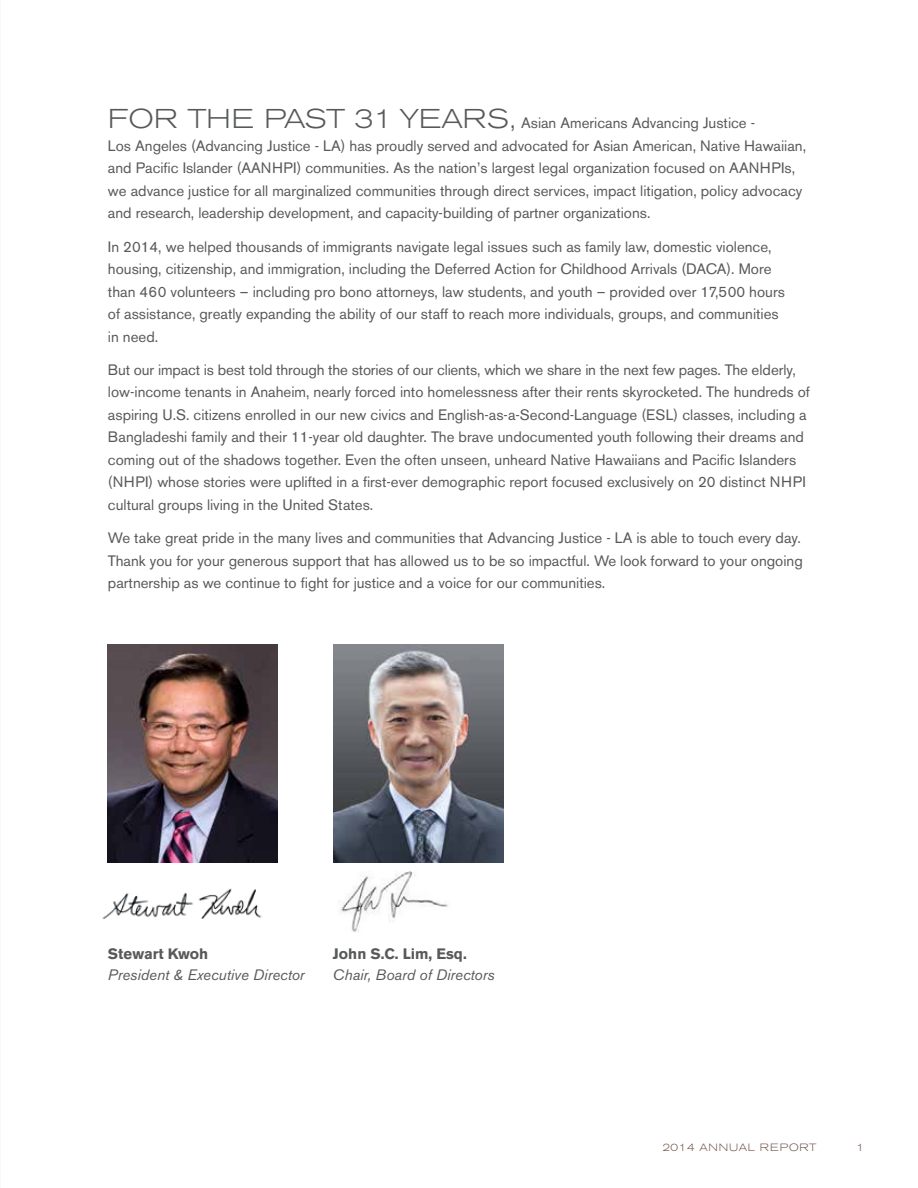
<style>
.page{position:relative;width:918px;height:1188px;background:#fff}
.page>*{position:absolute;margin:0;border:0;box-sizing:border-box;transform-origin:0 0}
.t1{font:15px/22.5px "Akzidenz Grotesk BE";color:#58595b}
.t2{font:italic 15px "Akzidenz Grotesk BE";color:#58595b}
.t3{font:700 15px "Akzidenz Grotesk BE";color:#58595b}
.t4{font:300 expanded 10.5px "Akzidenz Grotesk BE";letter-spacing:.05em;color:#74564f}
.s1{font-weight:300;font-stretch:expanded;font-size:27px}
</style>
<div class="page">
<img style="left:339px;top:871px;width:109px;height:61px">
<img style="left:333px;top:645px;width:170px;height:218px">
<img style="left:108px;top:645px;width:170px;height:218px">
<img style="left:102px;top:888px;width:160px;height:31px">
<p class="t1" style="left:108px;top:112px;width:700px"><span class="s1">FOR THE PAST 31 YEARS,</span> Asian Americans Advancing Justice -<br>Los Angeles (Advancing Justice - LA) has proudly served and advocated for Asian American, Native Hawaiian, and Pacific Islander (AANHPI) communities. As the nation’s largest legal organization focused on AANHPIs, we advance justice for all marginalized communities through direct services, impact litigation, policy advocacy and research, leadership development, and capacity-building of partner organizations.</p>
<p class="t1" style="left:108px;top:235px;width:678px">In 2014, we helped thousands of immigrants navigate legal issues such as family law, domestic violence, housing, citizenship, and immigration, including the Deferred Action for Childhood Arrivals (DACA). More than 460 volunteers – including pro bono attorneys, law students, and youth – provided over 17,500 hours of assistance, greatly expanding the ability of our staff to reach more individuals, groups, and communities in need.</p>
<p class="t1" style="left:108px;top:358px;width:703px">But our impact is best told through the stories of our clients, which we share in the next few pages. The elderly, low-income tenants in Anaheim, nearly forced into homelessness after their rents skyrocketed. The hundreds of aspiring U.S. citizens enrolled in our new civics and English-as-a-Second-Language (ESL) classes, including a Bangladeshi family and their 11-year old daughter. The brave undocumented youth following their dreams and coming out of the shadows together. Even the often unseen, unheard Native Hawaiians and Pacific Islanders (NHPI) whose stories were uplifted in a first-ever demographic report focused exclusively on 20 distinct NHPI cultural groups living in the United States.</p>
<p class="t1" style="left:108px;top:527px;width:696px">We take great pride in the many lives and communities that Advancing Justice - LA is able to touch every day.<br>Thank you for your generous support that has allowed us to be so impactful. We look forward to your ongoing partnership as we continue to fight for justice and a voice for our communities.</p>
<p class="t3" style="left:108px;top:945px;width:102px">Stewart Kwoh</p>
<p class="t3" style="left:333px;top:945px;width:135px">John S.C. Lim, Esq.</p>
<p class="t2" style="left:108px;top:966px;width:198px">President &amp; Executive Director</p>
<p class="t2" style="left:333px;top:966px;width:163px">Chair, Board of Directors</p>
<p class="t4" style="left:662px;top:1141px;width:155px">2014 ANNUAL REPORT</p>
<p class="t4" style="left:856px;top:1141px;width:9px">1</p>
</div>
